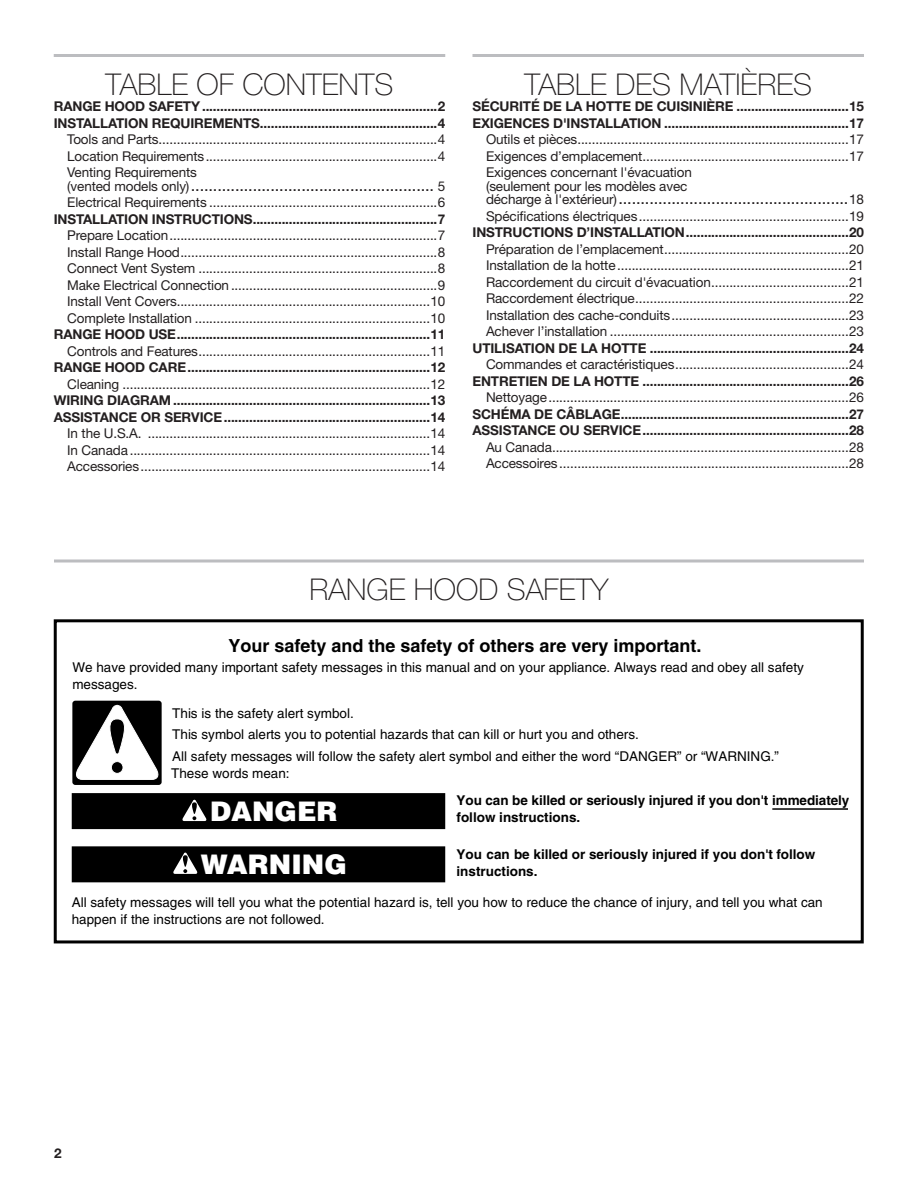
<style>
.page{position:relative;width:918px;height:1188px;background:#fff}
.page>*{position:absolute;margin:0;border:0;box-sizing:border-box;transform-origin:0 0}
.Heading_1{font:100 30px "Helvetica Neue";color:#231f20}
.t1{font:900 27px/52.8px "Helvetica";color:#fff;text-align:center}
.t2{font:700 18px "Helvetica";color:#000}
.t3{font:16.5px "Helvetica Neue LT Std";color:#231f20}
.t4{font:13.5px/13.5px "Helvetica Neue LT Std";letter-spacing:-.01em;color:#231f20}
.t5{font:700 13.5px "Helvetica Neue";letter-spacing:-.01em;color:#231f20}
.t6{font:13.5px/17.2px "Helvetica";color:#000}
.t7{font:700 13.5px "Helvetica";color:#000}
.t8{font:700 13.5px "Helvetica Neue LT Std";color:#231f20}
.s1{font-size:13.5px}
</style>
<div class="page">
<hr style="left:54px;top:560px;width:810px;height:2px;background:#bcbdc0">
<div style="left:72px;top:793px;width:373px;height:36px;background:#000"></div>
<div style="left:54px;top:619px;width:810px;height:324px;border:3px solid #000"></div>
<div style="left:72px;top:846px;width:373px;height:36px;background:#000"></div>
<div style="left:72px;top:701px;width:90px;height:84px;border:3px solid #000;border-radius:2px"></div>
<svg style="left:74px;top:705px;width:86px;height:75px"></svg>
<hr style="left:772px;top:808px;width:76px;height:2px;background:#000">
<svg style="left:182px;top:799px;width:25px;height:23px"></svg>
<svg style="left:173px;top:852px;width:25px;height:22px"></svg>
<hr style="left:54px;top:54px;width:391px;height:3px;background:#bcbdc0">
<hr style="left:472px;top:54px;width:392px;height:3px;background:#bcbdc0">
<p class="Heading_1" style="left:106px;top:67px;width:289px">TABLE OF CONTENTS</p>
<p class="t5" style="left:54px;top:98px;width:393px">RANGE HOOD SAFETY .................................................................2</p>
<p class="t5" style="left:54px;top:115px;width:393px">INSTALLATION REQUIREMENTS.................................................4</p>
<p class="t4" style="left:67px;top:133px;width:379px">Tools and Parts.............................................................................4</p>
<p class="t4" style="left:67px;top:149px;width:379px">Location Requirements................................................................4</p>
<p class="t4" style="left:67px;top:166px;width:131px">Venting Requirements</p>
<p class="t3" style="left:67px;top:175px;width:379px"><span class="s1">(vented models only)</span>....................................................... <span class="s1">5</span></p>
<p class="t4" style="left:67px;top:196px;width:379px">Electrical Requirements ...............................................................6</p>
<p class="t5" style="left:54px;top:211px;width:393px">INSTALLATION INSTRUCTIONS...................................................7</p>
<p class="t4" style="left:67px;top:229px;width:379px">Prepare Location..........................................................................7</p>
<p class="t4" style="left:67px;top:245px;width:379px">Install Range Hood.......................................................................8</p>
<p class="t4" style="left:67px;top:262px;width:379px">Connect Vent System ..................................................................8</p>
<p class="t4" style="left:67px;top:278px;width:379px">Make Electrical Connection .........................................................9</p>
<p class="t4" style="left:67px;top:295px;width:379px">Install Vent Covers......................................................................10</p>
<p class="t4" style="left:67px;top:311px;width:379px">Complete Installation .................................................................10</p>
<p class="t5" style="left:54px;top:326px;width:393px">RANGE HOOD USE......................................................................11</p>
<p class="t4" style="left:67px;top:344px;width:379px">Controls and Features................................................................11</p>
<p class="t5" style="left:54px;top:359px;width:393px">RANGE HOOD CARE...................................................................12</p>
<p class="t4" style="left:67px;top:377px;width:379px">Cleaning .....................................................................................12</p>
<p class="t5" style="left:54px;top:392px;width:393px">WIRING DIAGRAM .......................................................................13</p>
<p class="t5" style="left:54px;top:409px;width:393px">ASSISTANCE OR SERVICE.........................................................14</p>
<p class="t4" style="left:67px;top:427px;width:379px">In the U.S.A. ..............................................................................14</p>
<p class="t4" style="left:67px;top:443px;width:379px">In Canada...................................................................................14</p>
<p class="t4" style="left:67px;top:460px;width:379px">Accessories................................................................................14</p>
<p class="Heading_1" style="left:524px;top:67px;width:289px">TABLE DES MATIÈRES</p>
<p class="t5" style="left:472px;top:98px;width:393px">SÉCURITÉ DE LA HOTTE DE CUISINIÈRE ...............................15</p>
<p class="t5" style="left:472px;top:115px;width:393px">EXIGENCES D'INSTALLATION ...................................................17</p>
<p class="t4" style="left:486px;top:133px;width:379px">Outils et pièces...........................................................................17</p>
<p class="t4" style="left:486px;top:149px;width:379px">Exigences d’emplacement.........................................................17</p>
<p class="t4" style="left:486px;top:166px;width:207px">Exigences concernant l'évacuation (seulement pour les modèles avec</p>
<p class="t3" style="left:486px;top:189px;width:379px"><span class="s1">décharge à l'extérieur)</span>....................................................<span class="s1">18</span></p>
<p class="t4" style="left:486px;top:209px;width:379px">Spécifications électriques..........................................................19</p>
<p class="t5" style="left:472px;top:224px;width:393px">INSTRUCTIONS D’INSTALLATION.............................................20</p>
<p class="t4" style="left:486px;top:242px;width:379px">Préparation de l’emplacement...................................................20</p>
<p class="t4" style="left:486px;top:259px;width:379px">Installation de la hotte................................................................21</p>
<p class="t4" style="left:486px;top:275px;width:379px">Raccordement du circuit d'évacuation......................................21</p>
<p class="t4" style="left:486px;top:292px;width:379px">Raccordement électrique...........................................................22</p>
<p class="t4" style="left:486px;top:308px;width:379px">Installation des cache-conduits.................................................23</p>
<p class="t4" style="left:486px;top:325px;width:379px">Achever l’installation ..................................................................23</p>
<p class="t5" style="left:472px;top:340px;width:393px">UTILISATION DE LA HOTTE .......................................................24</p>
<p class="t4" style="left:486px;top:358px;width:380px">Commandes et caractéristiques................................................24</p>
<p class="t5" style="left:473px;top:373px;width:393px">ENTRETIEN DE LA HOTTE .........................................................26</p>
<p class="t4" style="left:486px;top:391px;width:379px">Nettoyage...................................................................................26</p>
<p class="t5" style="left:472px;top:406px;width:393px">SCHÉMA DE CÂBLAGE...............................................................27</p>
<p class="t5" style="left:472px;top:422px;width:393px">ASSISTANCE OU SERVICE.........................................................28</p>
<p class="t4" style="left:486px;top:440px;width:379px">Au Canada..................................................................................28</p>
<p class="t4" style="left:486px;top:457px;width:379px">Accessoires................................................................................28</p>
<h1 class="Heading_1" style="left:309px;top:572px;width:301px">RANGE HOOD SAFETY</h1>
<p class="t2" style="left:228px;top:634px;width:475px">Your safety and the safety of others are very important.</p>
<p class="t6" style="left:72px;top:658px;width:733px">We have provided many important safety messages in this manual and on your appliance. Always read and obey all safety messages.</p>
<p class="t6" style="left:172px;top:702px;width:608px;line-height:21.8px">This is the safety alert symbol.<br>This symbol alerts you to potential hazards that can kill or hurt you and others.<br>All safety messages will follow the safety alert symbol and either the word “DANGER” or “WARNING.”</p>
<p class="t6" style="left:171px;top:765px;width:120px">These words mean:</p>
<p class="t7" style="left:457px;top:809px;width:125px">follow instructions.</p>
<p class="t7" style="left:457px;top:792px;width:394px">You can be killed or seriously injured if you don't immediately</p>
<p class="t1" style="left:201px;top:785px;width:147px">DANGER<br>WARNING</p>
<p class="t7" style="left:457px;top:846px;width:360px">You can be killed or seriously injured if you don't follow</p>
<p class="t6" style="left:72px;top:894px;width:753px">All safety messages will tell you what the potential hazard is, tell you how to reduce the chance of injury, and tell you what can happen if the instructions are not followed.</p>
<p class="t7" style="left:457px;top:863px;width:83px">instructions.</p>
<p class="t8" style="left:54px;top:1145px;width:9px">2</p>
</div>
